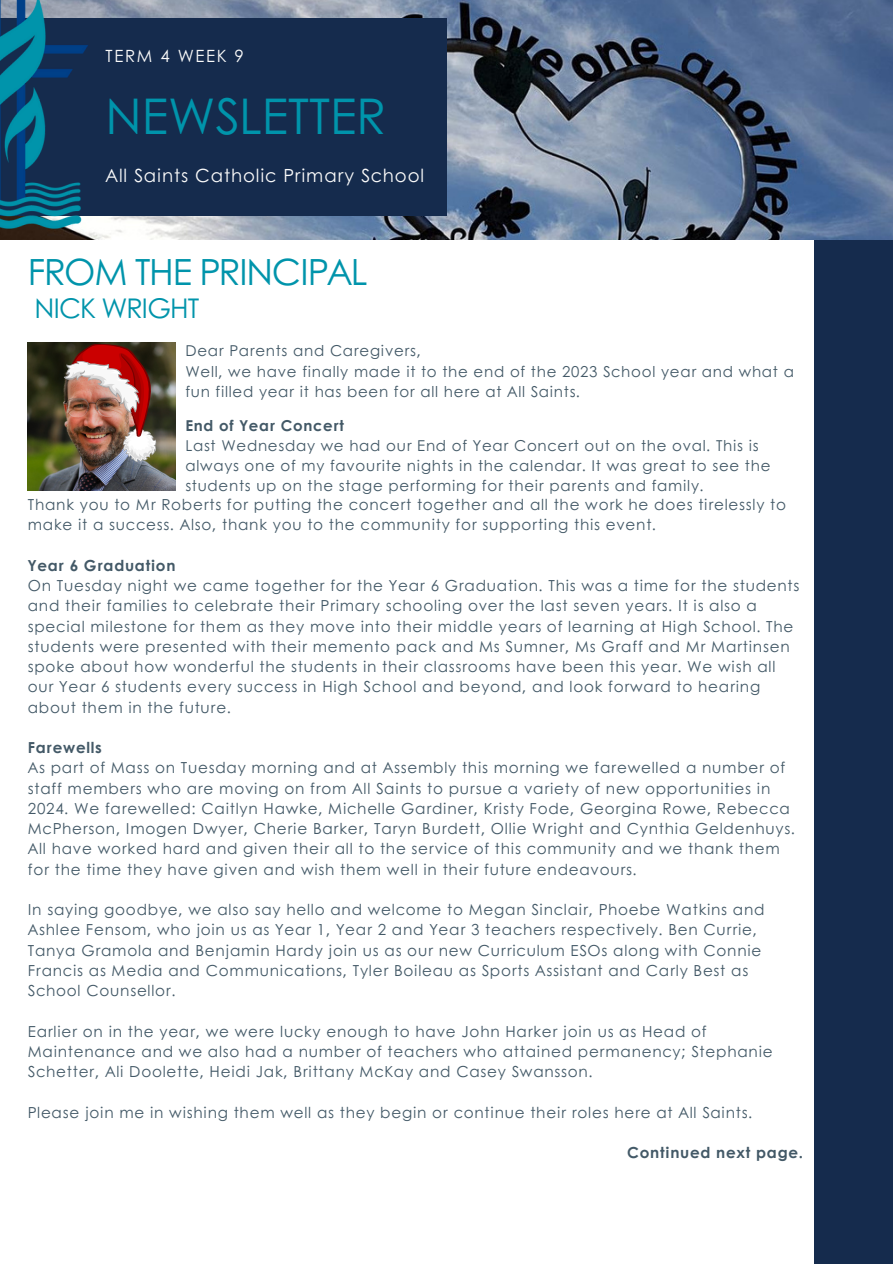
<style>
.page{position:relative;width:893px;height:1264px;background:#fff}
.page>*{position:absolute;margin:0;border:0;box-sizing:border-box;transform-origin:0 0}
.t1{font:49.2px "Century Gothic";color:#0094ab}
.t2{font:36.15px "Century Gothic";letter-spacing:-.035em;color:#0094ab}
.t3{font:27.15px "Century Gothic";letter-spacing:-.035em;color:#0094ab}
.t4{font:18.15px "Century Gothic";letter-spacing:.05em;color:#fafafa}
.t5{font:16.8px "Century Gothic";letter-spacing:.1em;color:#fafafa}
.t6{font:15.15px/20.2px "Century Gothic";letter-spacing:.05em;color:#435967}
.t7{font:700 15.15px "Century Gothic";letter-spacing:.05em;color:#435967}
.t8{font:15px/20.1px "Century Gothic";letter-spacing:.05em;color:#435967}
.t9{font:700 15px "Century Gothic";letter-spacing:.05em;color:#435967}
</style>
<div class="page">
<div style="left:813px;top:111px;width:79px;height:1152px;background:#152b4d"></div>
<img style="left:92px;top:0;width:800px;height:239px">
<div style="left:0;top:18px;width:447px;height:198px;background:#152b4d"></div>
<img style="left:0;top:0;width:92px;height:239px">
<img style="left:28px;top:343px;width:147px;height:147px">
<img style="left:64px;top:343px;width:94px;height:119px">
<p class="t5" style="left:106px;top:43px;width:140px">TERM 4 WEEK 9</p>
<p class="t1" style="left:106px;top:79px;width:281px">NEWSLETTER</p>
<p class="t4" style="left:106px;top:161px;width:320px">All Saints Catholic Primary School</p>
<p class="t2" style="left:28px;top:245px;width:341px">FROM THE PRINCIPAL</p>
<p class="t3" style="left:34px;top:288px;width:166px">NICK WRIGHT</p>
<p class="t8" style="left:185px;top:340px;width:237px">Dear Parents and Caregivers,</p>
<p class="t8" style="left:185px;top:360px;width:610px">Well, we have finally made it to the end of the 2023 School year and what a fun filled year it has been for all here at All Saints.</p>
<p class="t9" style="left:185px;top:414px;width:160px">End of Year Concert</p>
<p class="t8" style="left:185px;top:435px;width:586px">Last Wednesday we had our End of Year Concert out on the oval. This is always one of my favourite nights in the calendar. It was great to see the students up on the stage performing for their parents and family.</p>
<p class="t6" style="left:28px;top:493px;width:759px">Thank you to Mr Roberts for putting the concert together and all the work he does tirelessly to make it a success. Also, thank you to the community for supporting this event.</p>
<p class="t7" style="left:28px;top:554px;width:149px">Year 6 Graduation</p>
<p class="t6" style="left:28px;top:574px;width:773px">On Tuesday night we came together for the Year 6 Graduation. This was a time for the students and their families to celebrate their Primary schooling over the last seven years. It is also a special milestone for them as they move into their middle years of learning at High School. The students were presented with their memento pack and Ms Sumner, Ms Graff and Mr Martinsen spoke about how wonderful the students in their classrooms have been this year. We wish all our Year 6 students every success in High School and beyond, and look forward to hearing about them in the future.</p>
<p class="t7" style="left:28px;top:736px;width:76px">Farewells</p>
<p class="t6" style="left:28px;top:757px;width:768px">As part of Mass on Tuesday morning and at Assembly this morning we farewelled a number of staff members who are moving on from All Saints to pursue a variety of new opportunities in 2024. We farewelled: Caitlyn Hawke, Michelle Gardiner, Kristy Fode, Georgina Rowe, Rebecca McPherson, Imogen Dwyer, Cherie Barker, Taryn Burdett, Ollie Wright and Cynthia Geldenhuys.<br>All have worked hard and given their all to the service of this community and we thank them for the time they have given and wish them well in their future endeavours.</p>
<p class="t6" style="left:28px;top:898px;width:738px">In saying goodbye, we also say hello and welcome to Megan Sinclair, Phoebe Watkins and Ashlee Fensom, who join us as Year 1, Year 2 and Year 3 teachers respectively. Ben Currie, Tanya Gramola and Benjamin Hardy join us as our new Curriculum ESOs along with Connie Francis as Media and Communications, Tyler Boileau as Sports Assistant and Carly Best as School Counsellor.</p>
<p class="t6" style="left:28px;top:1020px;width:746px">Earlier on in the year, we were lucky enough to have John Harker join us as Head of<br>Maintenance and we also had a number of teachers who attained permanency; Stephanie<br>Schetter, Ali Doolette, Heidi Jak, Brittany McKay and Casey Swansson.</p>
<p class="t6" style="left:28px;top:1101px;width:725px">Please join me in wishing them well as they begin or continue their roles here at All Saints.</p>
<p class="t7" style="left:627px;top:1141px;width:177px">Continued next page.</p>
</div>
